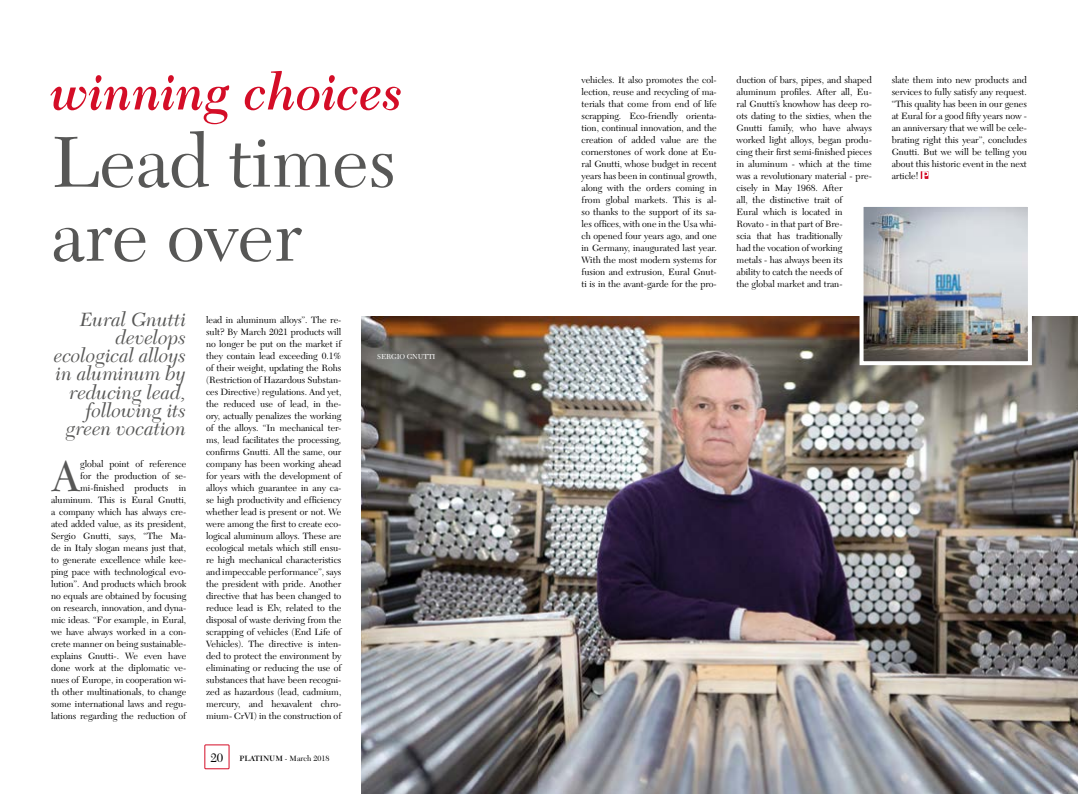
<style>
.page{position:relative;width:1078px;height:794px;background:#fff}
.page>*{position:absolute;margin:0;border:0;box-sizing:border-box;transform-origin:0 0}
.t1{font:75px/74px "New Caledonia LT Std";color:#575756}
.t2{font:italic 600 52px "New Caledonia LT Std";color:#d40d27}
.t3{font:45.3px "New Caledonia LT Std";color:#575756}
.t4{font:italic 20px/18.2px "New Caledonia LT Std";color:#575756;text-align:right}
.t5{font:12.9px "New Caledonia LT Std";color:#000}
.t6{font:9.5px/12px "New Caledonia LT Std";letter-spacing:-.005em;color:#000;text-align:justify}
.t7{font:8px "New Caledonia LT Std";color:#000}
.t8{font:7.5px "New Caledonia LT Std";letter-spacing:-.02em;color:#fff}
.s1{font-weight:600}
</style>
<div class="page">
<div style="left:204px;top:744px;width:25px;height:25px;border:1px solid #d40d27"></div>
<img style="left:361px;top:317px;width:178px;height:477px">
<img style="left:539px;top:317px;width:538px;height:477px">
<svg style="left:921px;top:171px;width:7px;height:8px"></svg>
<img style="left:864px;top:208px;width:162px;height:152px">
<div style="left:859px;top:203px;width:172px;height:162px;border:4px solid #fff"></div>
<h2 class="t2" style="left:51px;top:62px;width:354px">winning choices</h2>
<h1 class="t1" style="left:51px;top:126px;width:347px">Lead times are over</h1>
<h3 class="t4" style="left:54px;top:311px;width:133px">Eural Gnutti develops ecological alloys in aluminum by reducing lead, following its green vocation</h3>
<p class="t6" style="left:51px;top:458px;width:137px;text-align:right">global point of reference<br>for the production of se&shy;mi-finished products in aluminum. This is Eural Gnutti, a company which has always cre&shy;ated added value, as its president,<br>Sergio Gnutti, says, “The Ma&shy;de in Italy slogan means just that, to generate excellence while kee&shy;ping pace with technological evo&shy;lution”. And products which brook no equals are obtained by focusing on research, innovation, and dyna&shy;mic ideas. “For example, in Eural, we have always worked in a con&shy;crete manner on being sustainable&shy;explains Gnutti-. We even have done work at the diplomatic ve&shy;nues of Europe, in cooperation wi&shy;th other multinationals, to change some international laws and regu&shy;lations regarding the reduction of</p>
<h3 class="t3" style="left:51px;top:450px;width:31px">A</h3>
<p class="t6" style="left:206px;top:314px;width:137px">lead in aluminum alloys”. The re&shy;sult? By March 2021 products will no longer be put on the market if they contain lead exceeding 0.1% of their weight, updating the Rohs (Restriction of Hazardous Substan&shy;ces Directive) regulations. And yet, the reduced use of lead, in the&shy;ory, actually penalizes the working of the alloys. “In mechanical ter&shy;ms, lead facilitates the processing, confirms Gnutti. All the same, our company has been working ahead for years with the development of alloys which guarantee in any ca&shy;se high productivity and efficiency whether lead is present or not. We were among the first to create eco&shy;logical aluminum alloys. These are ecological metals which still ensu&shy;re high mechanical characteristics and impeccable performance”, says the president with pride. Another directive that has been changed to reduce lead is Elv, related to the disposal of waste deriving from the scrapping of vehicles (End Life of Vehicles). The directive is inten&shy;ded to protect the environment by eliminating or reducing the use of substances that have been recogni&shy;zed as hazardous (lead, cadmium, mercury, and hexavalent chro&shy;mium- CrVI) in the construction of</p>
<h3 class="t5" style="left:210px;top:750px;width:14px">20</h3>
<p class="t7" style="left:239px;top:753px;width:91px"><span class="s1">PLATINUM</span> - March 2018</p>
<p class="t8" style="left:377px;top:352px;width:60px">SERGIO GNUTTI</p>
<p class="t6" style="left:581px;top:74px;width:137px">vehicles. It also promotes the col&shy;lection, reuse and recycling of ma&shy;terials that come from end of life scrapping. Eco-friendly orienta&shy;tion, continual innovation, and the creation of added value are the cornerstones of work done at Eu&shy;ral Gnutti, whose budget in recent years has been in continual growth, along with the orders coming in from global markets. This is al&shy;so thanks to the support of its sa&shy;les offices, with one in the Usa whi&shy;ch opened four years ago, and one in Germany, inaugurated last year.<br>With the most modern systems for fusion and extrusion, Eural Gnut&shy;ti is in the avant-garde for the pro-</p>
<p class="t6" style="left:736px;top:74px;width:137px;text-align:left">duction of bars, pipes, and shaped aluminum profiles. After all, Eu&shy;ral Gnutti’s knowhow has deep ro&shy;ots dating to the sixties, when the<br>Gnutti family, who have always worked light alloys, began produ&shy;cing their first semi-finished pieces in aluminum - which at the time was a revolutionary material - pre&shy;cisely in May 1968. After<br>all, the distinctive trait of<br>Eural which is located in<br>Rovato - in that part of Bre-<br>scia that has traditionally<br>had the vocation of working<br>metals - has always been its<br>ability to catch the needs of<br>the global market and tran-</p>
<p class="t6" style="left:891px;top:74px;width:137px">slate them into new products and services to fully satisfy any request. “This quality has been in our genes at Eural for a good fifty years now - an anniversary that we will be cele&shy;brating right this year”, concludes Gnutti. But we will be telling you about this historic event in the next article!</p>
</div>
